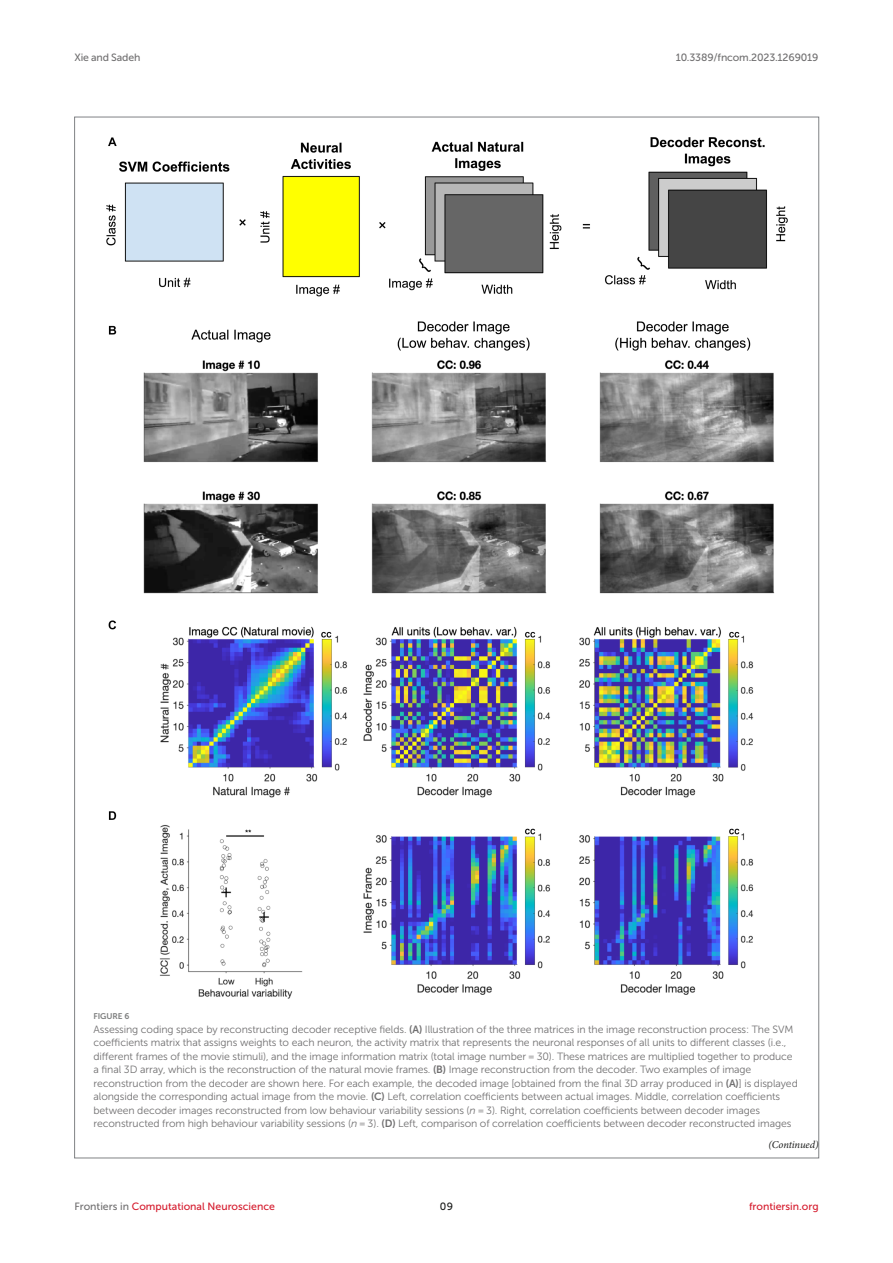
<style>
.page{position:relative;width:893px;height:1263px;background:#fff}
.page>*{position:absolute;margin:0;border:0;box-sizing:border-box;transform-origin:0 0}
.FIG_LEG{font:10.5px/13.5px "Museo Sans 300";letter-spacing:-.01em;color:#706f70}
.t1{font:10.5px "Museo Sans 500";color:#d51a2c}
.t2{font:10.5px "Museo Sans 500";letter-spacing:-.015em;color:#706f70}
.T_Continue{font:italic 10.5px "Minion Pro";letter-spacing:-.01em;color:#1b1c1b}
.t3{font:10.5px "Museo Sans 500";color:#1b1c1b}
.FIG_HD{font:8.25px "Museo Sans 700";letter-spacing:-.01em;color:#7e7f7f}
.s1{font-family:"Museo Sans 700"}
.s2{font-style:italic}
.s3{color:#706f70}
</style>
<div class="page">
<img style="left:106px;top:137px;width:682px;height:862px">
<p class="t2" style="left:74px;top:51px;width:68px">Xie and Sadeh</p>
<p class="t2" style="left:676px;top:51px;width:144px">10.3389/fncom.2023.1269019</p>
<p class="FIG_HD" style="left:94px;top:1012px;width:37px">FIGURE 6</p>
<p class="FIG_LEG" style="left:94px;top:1022px;width:706px">Assessing coding space by reconstructing decoder receptive fields. <span class="s1">(A)</span> Illustration of the three matrices in the image reconstruction process: The SVM coefficients matrix that assigns weights to each neuron, the activity matrix that represents the neuronal responses of all units to different classes (i.e., different frames of the movie stimuli), and the image information matrix (total image number = 30). These matrices are multiplied together to produce a final 3D array, which is the reconstruction of the natural movie frames. <span class="s1">(B)</span> Image reconstruction from the decoder. Two examples of image reconstruction from the decoder are shown here. For each example, the decoded image [obtained from the final 3D array produced in <span class="s1">(A)</span>] is displayed alongside the corresponding actual image from the movie. <span class="s1">(C)</span> Left, correlation coefficients between actual images. Middle, correlation coefficients between decoder images reconstructed from low behaviour variability sessions (<span class="s2">n</span> = 3). Right, correlation coefficients between decoder images reconstructed from high behaviour variability sessions (<span class="s2">n</span> = 3). <span class="s1">(D)</span> Left, comparison of correlation coefficients between decoder reconstructed images</p>
<p class="T_Continue" style="left:768px;top:1137px;width:52px">(Continued)</p>
<p class="t1" style="left:74px;top:1200px;width:202px"><span class="s3">Frontiers in</span> Computational Neuroscience</p>
<p class="t3" style="left:440px;top:1200px;width:15px">09</p>
<p class="t1" style="left:749px;top:1200px;width:71px">frontiersin.org</p>
</div>
